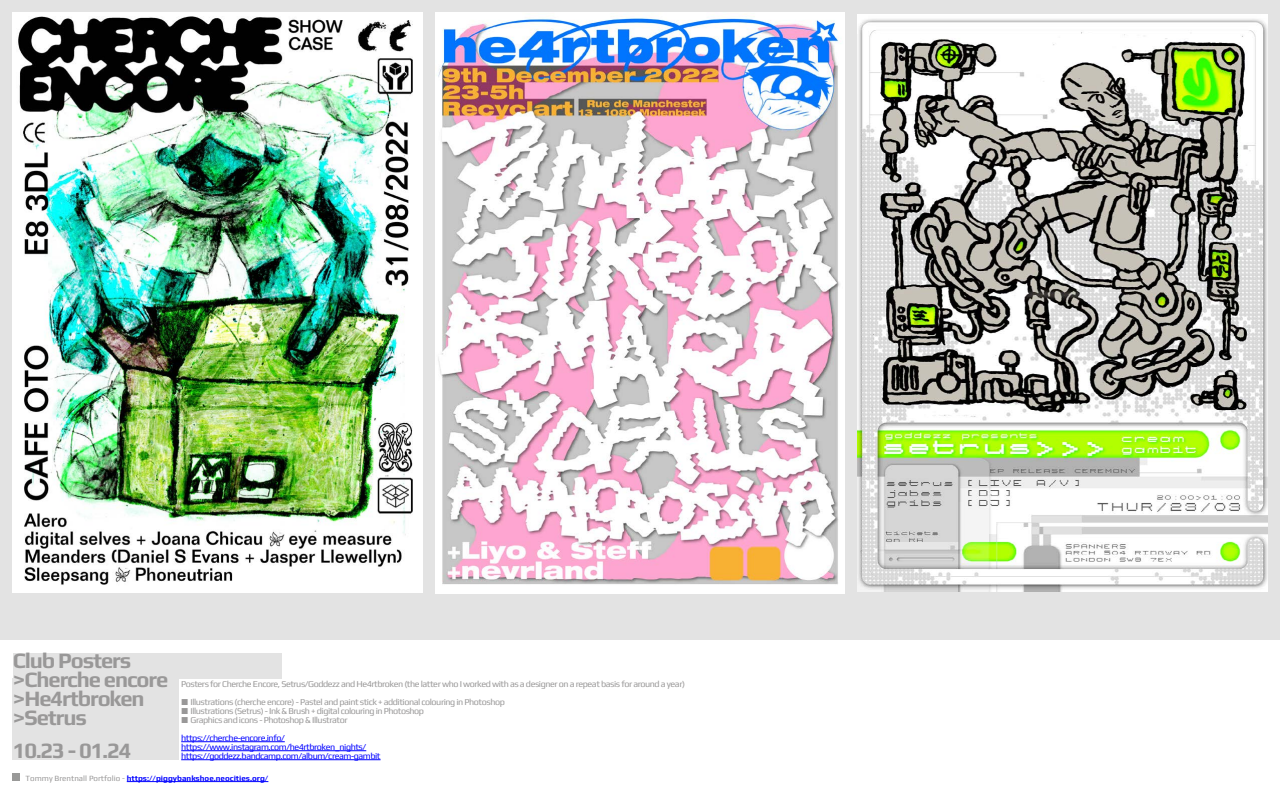
<style>
.page{position:relative;width:1280px;height:800px;background:#fff}
.page>*{position:absolute;margin:0;border:0;box-sizing:border-box;transform-origin:0 0}
.t1{font:700 22px/19px "Play";letter-spacing:-.05em;color:#999898}
.t2{font:9px/18px "Play";letter-spacing:-.05em;color:#999898}
.t3{font:9px/9px "Play";letter-spacing:-.05em;color:#00f}
.t4{font:700 8px "Play";color:#00f}
.s1{font-family:"Xolonium"}
.s2{color:#00f}
.s3{font-weight:400;color:#999898}
</style>
<div class="page">
<hr style="left:127px;top:781px;width:141px;height:1px;background:#00f">
<div style="left:13px;top:774px;width:7px;height:7px;background:#999998"></div>
<div style="left:0;top:0;width:1280px;height:640px;background:#e3e3e3"></div>
<img style="left:858px;top:14px;width:409px;height:578px">
<img style="left:13px;top:13px;width:409px;height:579px">
<div style="left:13px;top:653px;width:269px;height:25px;background:#e3e3e3"></div>
<div style="left:13px;top:678px;width:166px;height:82px;background:#e3e3e3"></div>
<hr style="left:181px;top:742px;width:104px;height:1px;background:#00f">
<hr style="left:181px;top:751px;width:185px;height:1px;background:#00f">
<hr style="left:181px;top:760px;width:200px;height:1px;background:#00f">
<img style="left:435px;top:13px;width:410px;height:580px">
<h1 class="t1" style="left:13px;top:650px;width:157px">Club Posters &gt;Cherche encore &gt;He4rtbroken &gt;Setrus</h1>
<h1 class="t1" style="left:13px;top:739px;width:120px">10.23 - 01.24</h1>
<p class="t2" style="left:181px;top:674px;width:505px">Posters for Cherche Encore, Setrus/Goddezz and He4rtbroken (the latter who I worked with as a designer on a repeat basis for around a year)</p>
<p class="t2" style="left:181px;top:692px;width:325px"><span class="s1">■</span> Illustrations (cherche encore) - Pastel and paint stick + additional colouring in Photoshop</p>
<p class="t2" style="left:181px;top:701px;width:244px"><span class="s1">■</span> Illustrations (Setrus) - Ink &amp; Brush + digital colouring in Photoshop</p>
<p class="t2" style="left:181px;top:710px;width:168px"><span class="s1">■</span> Graphics and icons - Photoshop &amp; Illustrator <span class="s2">https://cherche-encore.info/</span></p>
<p class="t3" style="left:181px;top:742px;width:201px">https://www.instagram.com/he4rtbroken_nights/ https://goddezz.bandcamp.com/album/cream-gambit</p>
<p class="t4" style="left:26px;top:772px;width:244px"><span class="s3">Tommy Brentnall Portfolio -</span> https://piggybankshoe.neocities.org/</p>
</div>
